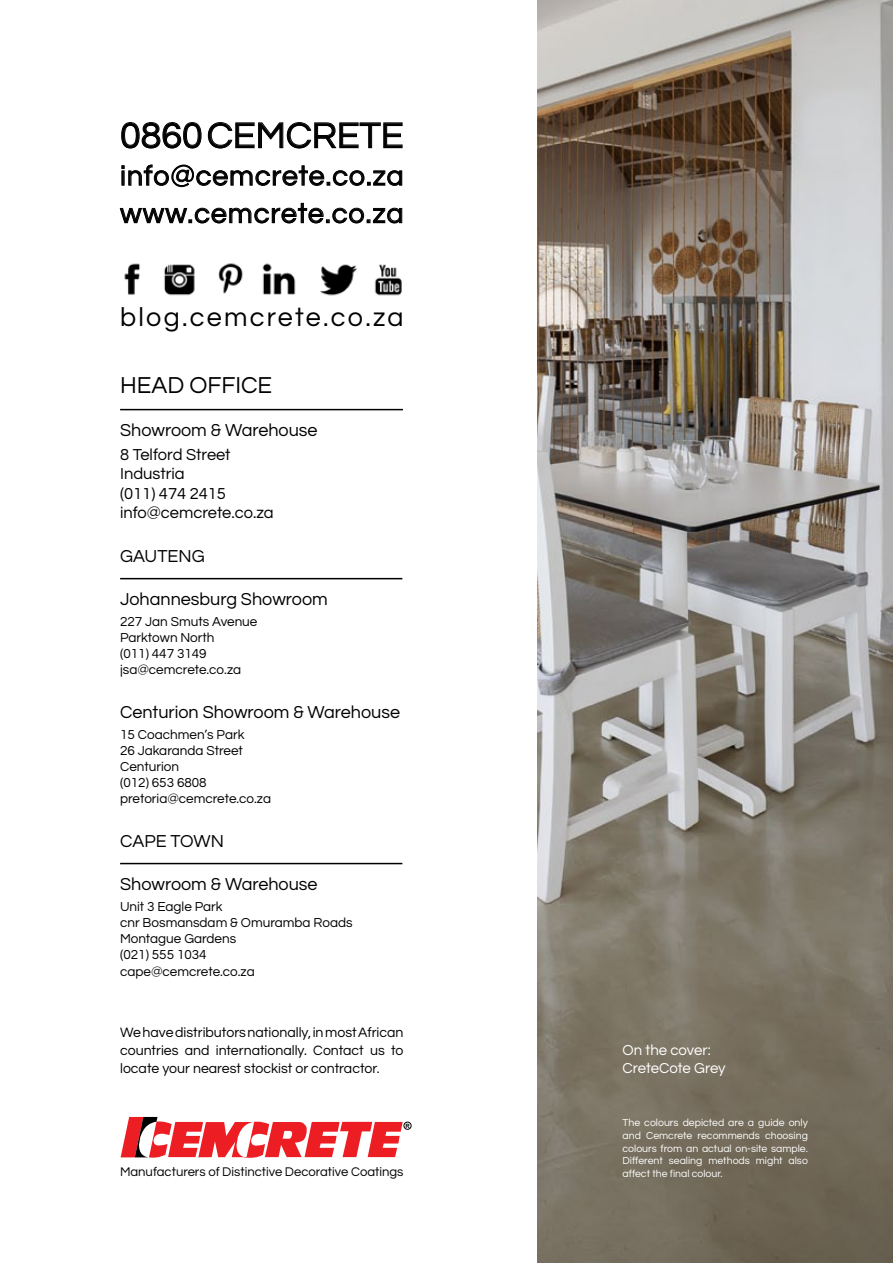
<style>
.page{position:relative;width:893px;height:1263px;background:#fff}
.page>*{position:absolute;margin:0;border:0;box-sizing:border-box;transform-origin:0 0}
.t1{font:37.5px "Questrial";color:#000}
.t2{font:28.5px/37.5px "Questrial";letter-spacing:.035em;color:#000}
.t3{font:27px "Questrial";letter-spacing:.085em;color:#000}
.t4{font:24px "Questrial";color:#000}
.t5{font:18px "Questrial";color:#000}
.t6{font:16.5px/19.5px "Questrial";color:#000}
.t7{font:15px/18px "Questrial";color:#fff}
.t8{font:14.1px/18px "Questrial";color:#000;text-align:justify}
.t9{font:13.5px/16.2px "Questrial";color:#000}
.t10{font:13.05px "Questrial";color:#000}
.t11{font:12.9px "Questrial";color:#000}
.t12{font:10.5px/12.6px "Questrial";color:#fff;text-align:justify}
.t13{font:700 5.85px "Arial";color:#000}
</style>
<div class="page">
<img style="left:538px;top:0;width:355px;height:1263px">
<svg style="left:121px;top:1117px;width:282px;height:41px"></svg>
<div style="left:404px;top:1122px;width:7px;height:8px;border:1px solid #000;border-radius:50%"></div>
<hr style="left:120px;top:578px;width:282px;height:1px;background:#000">
<hr style="left:120px;top:863px;width:282px;height:1px;background:#000">
<img style="left:124px;top:263px;width:16px;height:32px">
<svg style="left:121px;top:122px;width:81px;height:27px"></svg>
<svg style="left:208px;top:122px;width:195px;height:27px"></svg>
<svg style="left:122px;top:164px;width:280px;height:23px"></svg>
<svg style="left:119px;top:203px;width:283px;height:21px"></svg>
<img style="left:164px;top:264px;width:31px;height:32px">
<img style="left:218px;top:263px;width:25px;height:31px">
<img style="left:262px;top:263px;width:34px;height:32px">
<img style="left:320px;top:264px;width:82px;height:32px">
<hr style="left:120px;top:409px;width:283px;height:1px;background:#000">
<h1 class="t1" style="left:120px;top:117px;width:285px">0860 CEMCRETE</h1>
<h2 class="t2" style="left:120px;top:158px;width:285px">info@cemcrete.co.za www.cemcrete.co.za</h2>
<h3 class="t3" style="left:120px;top:304px;width:285px">blog.cemcrete.co.za</h3>
<h3 class="t4" style="left:120px;top:373px;width:154px">HEAD OFFICE</h3>
<h3 class="t5" style="left:120px;top:421px;width:199px">Showroom &amp; Warehouse</h3>
<p class="t6" style="left:120px;top:445px;width:155px">8 Telford Street<br>Industria<br>(011) 474 2415 info@cemcrete.co.za</p>
<h3 class="t5" style="left:120px;top:547px;width:86px">GAUTENG</h3>
<h3 class="t5" style="left:120px;top:590px;width:209px">Johannesburg Showroom</h3>
<p class="t9" style="left:120px;top:614px;width:139px">227 Jan Smuts Avenue<br>Parktown North<br>(011) 447 3149 jsa@cemcrete.co.za</p>
<h3 class="t5" style="left:120px;top:703px;width:282px">Centurion Showroom &amp; Warehouse</h3>
<p class="t9" style="left:120px;top:726px;width:152px">15 Coachmen’s Park<br>26 Jakaranda Street<br>Centurion<br>(012) 653 6808 pretoria@cemcrete.co.za</p>
<h3 class="t5" style="left:120px;top:832px;width:105px">CAPE TOWN</h3>
<h3 class="t5" style="left:120px;top:875px;width:199px">Showroom &amp; Warehouse</h3>
<p class="t9" style="left:120px;top:899px;width:234px">Unit 3 Eagle Park<br>cnr Bosmansdam &amp; Omuramba Roads<br>Montague Gardens<br>(021) 555 1034<br>cape@cemcrete.co.za</p>
<p class="t8" style="left:120px;top:1023px;width:285px">We have distributors nationally, in most African countries and internationally. Contact us to locate your nearest stockist or contractor.</p>
<p class="t13" style="left:405px;top:1121px;width:6px">R</p>
<p class="t11" style="left:119px;top:1163px;width:285px">Manufacturers of Distinctive Decorative Coatings</p>
<p class="t10" style="left:120px;top:1166px;width:285px">Manufacturers of Distinctive Decorative Coatings</p>
<p class="t7" style="left:622px;top:1041px;width:105px">On the cover:<br>CreteCote Grey</p>
<p class="t12" style="left:622px;top:1117px;width:187px">The colours depicted are a guide only and Cemcrete recommends choosing colours from an actual on-site sample.<br>Different sealing methods might also affect the final colour.</p>
</div>
